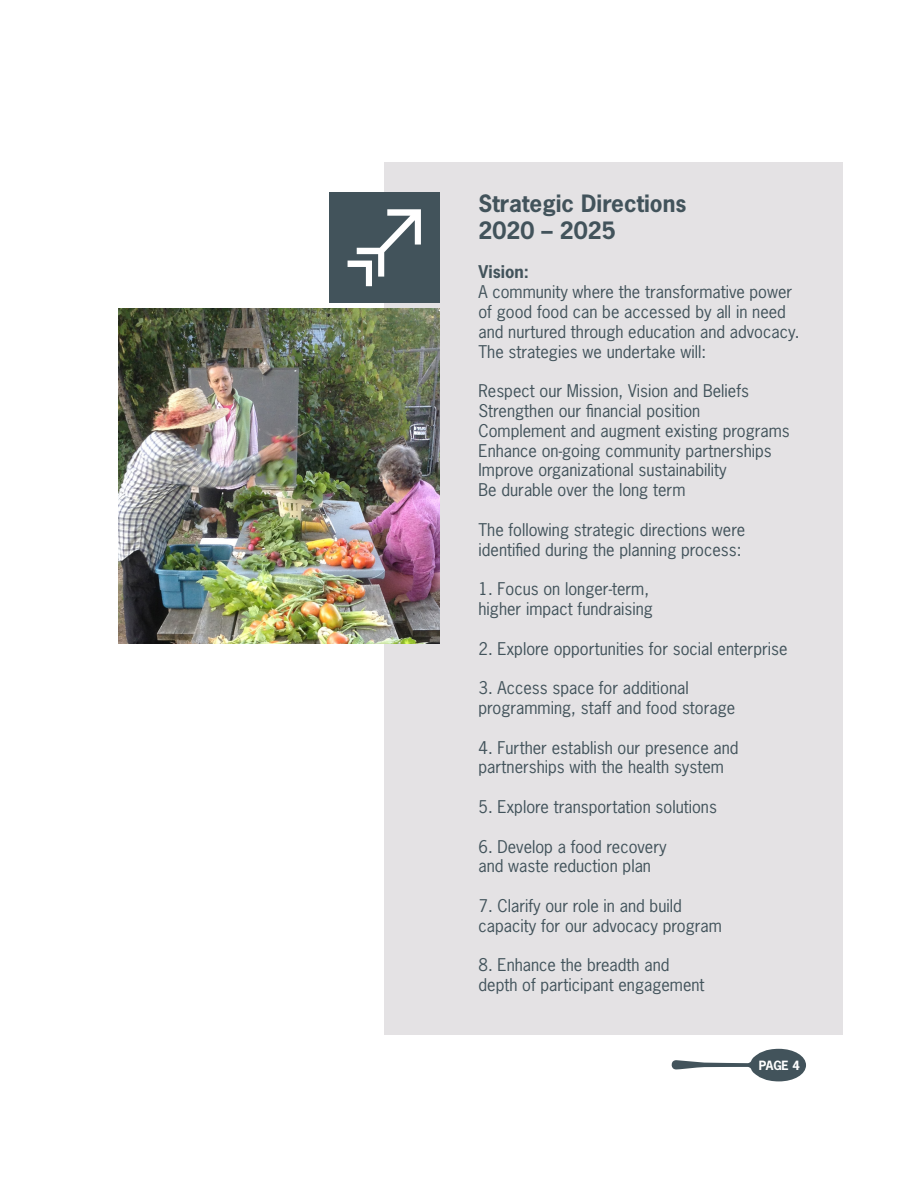
<style>
.page{position:relative;width:918px;height:1188px;background:#fff}
.page>*{position:absolute;margin:0;border:0;box-sizing:border-box;transform-origin:0 0}
.t1{font:700 22.5px "News Gothic Std";color:#42535b}
.t2{font:16.5px/19.8px "News Gothic Std";color:#42535b}
.t3{font:700 16.5px "News Gothic Std";color:#42535b}
.t4{font:700 12px "News Gothic Std";color:#fff}
</style>
<div class="page">
<div style="left:384px;top:162px;width:458px;height:873px;background:#e4e2e4"></div>
<svg style="left:672px;top:1049px;width:134px;height:32px"></svg>
<div style="left:329px;top:192px;width:111px;height:111px;background:#42535b"></div>
<svg style="left:348px;top:209px;width:73px;height:77px"></svg>
<img style="left:119px;top:309px;width:321px;height:334px">
<p class="t1" style="left:478px;top:188px;width:209px">Strategic Directions</p>
<p class="t1" style="left:478px;top:215px;width:139px">2020 – 2025</p>
<p class="t3" style="left:478px;top:261px;width:52px">Vision:</p>
<p class="t2" style="left:478px;top:282px;width:322px">A community where the transformative power of good food can be accessed by all in need and nurtured through education and advocacy.</p>
<p class="t2" style="left:478px;top:341px;width:229px">The strategies we undertake will:</p>
<p class="t2" style="left:478px;top:381px;width:272px">Respect our Mission, Vision and Beliefs</p>
<p class="t2" style="left:478px;top:401px;width:223px">Strengthen our financial position</p>
<p class="t2" style="left:478px;top:421px;width:313px">Complement and augment existing programs</p>
<p class="t2" style="left:478px;top:440px;width:295px">Enhance on-going community partnerships</p>
<p class="t2" style="left:478px;top:460px;width:250px">Improve organizational sustainability</p>
<p class="t2" style="left:478px;top:480px;width:208px">Be durable over the long term</p>
<p class="t2" style="left:478px;top:520px;width:268px">The following strategic directions were identified during the planning process:</p>
<p class="t2" style="left:478px;top:579px;width:172px">1. Focus on longer-term,</p>
<p class="t2" style="left:478px;top:599px;width:176px">higher impact fundraising</p>
<p class="t2" style="left:478px;top:638px;width:311px">2. Explore opportunities for social enterprise</p>
<p class="t2" style="left:478px;top:678px;width:212px">3. Access space for additional</p>
<p class="t2" style="left:478px;top:698px;width:258px">programming, staff and food storage</p>
<p class="t2" style="left:478px;top:737px;width:262px">4. Further establish our presence and</p>
<p class="t2" style="left:478px;top:757px;width:247px">partnerships with the health system</p>
<p class="t2" style="left:478px;top:797px;width:240px">5. Explore transportation solutions</p>
<p class="t2" style="left:478px;top:836px;width:190px">6. Develop a food recovery and waste reduction plan</p>
<p class="t2" style="left:478px;top:896px;width:205px">7. Clarify our role in and build</p>
<p class="t2" style="left:478px;top:916px;width:245px">capacity for our advocacy program</p>
<p class="t2" style="left:478px;top:955px;width:193px">8. Enhance the breadth and</p>
<p class="t2" style="left:478px;top:975px;width:228px">depth of participant engagement</p>
<p class="t4" style="left:759px;top:1057px;width:43px">PAGE 4</p>
</div>
